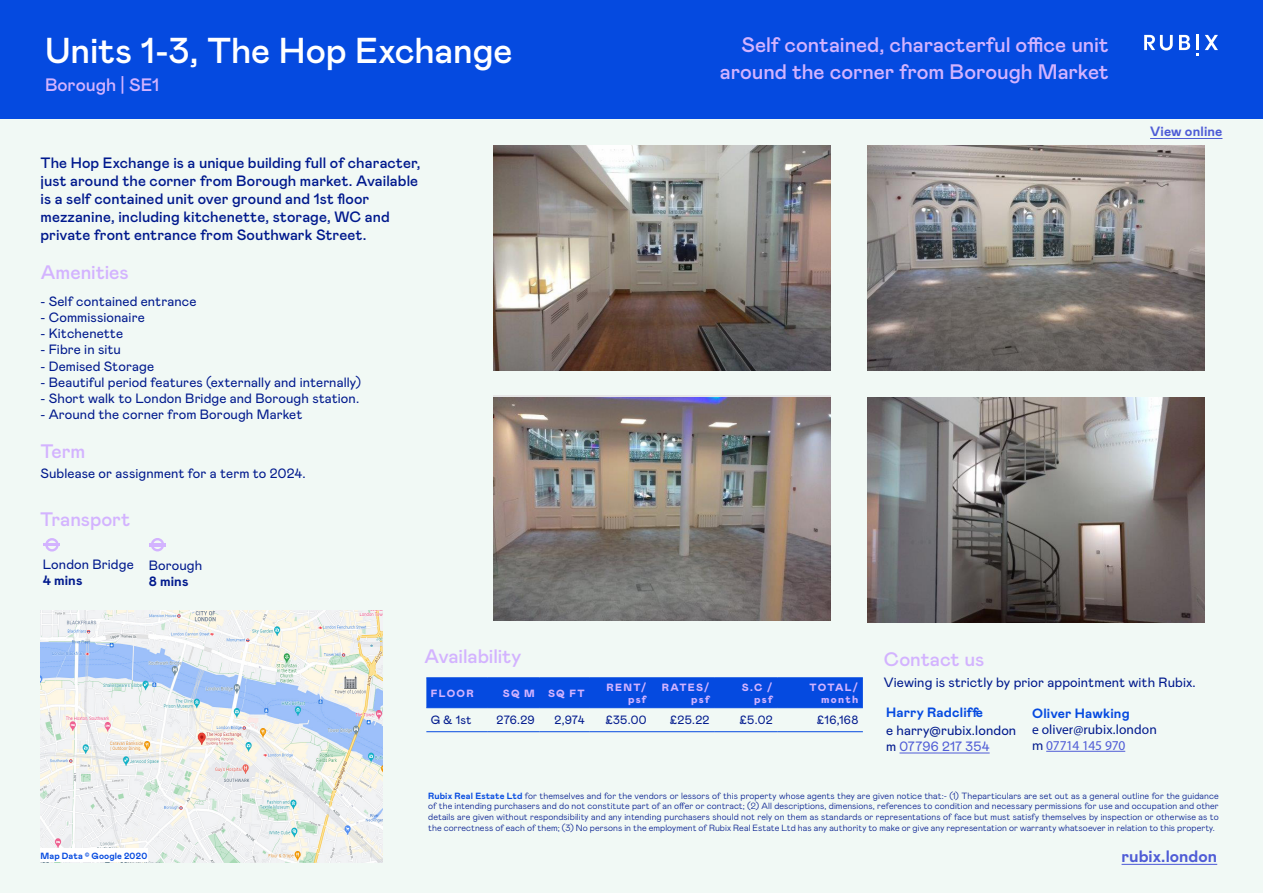
<style>
.page{position:relative;width:1263px;height:893px;background:#fff}
.page>*{position:absolute;margin:0;border:0;box-sizing:border-box;transform-origin:0 0}
.Heading{font:500 36px "Mabry";letter-spacing:-.005em;color:#fff}
.Completion_date{font:500 21px "Mabry";letter-spacing:-.005em;color:#d3b3ff}
.Sub_heading{font:500 19.5px "Mabry";letter-spacing:-.005em;color:#d3b3ff}
.Completion_date-2{font:500 18px "Mabry";letter-spacing:-.005em;color:#d3b3ff}
.t1{font:700 16.5px "Mabry";letter-spacing:.005em;color:#4f5cd6}
.Table_Body{font:500 15px/18px "Mabry";letter-spacing:.005em;color:#00198d}
.Table_Body-2{font:13.5px/16.2px "Mabry";letter-spacing:.01em;color:#00198d}
.Sub_heading-2{font:13.5px "Mabry";letter-spacing:.01em;color:#00198d}
.t2{font:13.5px/16.2px "Myriad Pro";letter-spacing:.005em;color:#00198d}
.t3{font:700 13.5px "Mabry";letter-spacing:.01em;color:#054ae0}
.Table_Body-3{font:700 13.5px "Mabry";letter-spacing:.01em;color:#4f5cd6}
.Table_Body-4{font:12px "Mabry";letter-spacing:.015em;color:#00198d}
.Table_Heading{font:900 10.5px/12.6px "Mabry";letter-spacing:.12em;color:#d3b3ff;text-align:right}
.t4{font:300 9px/10.8px "Mabry";letter-spacing:.01em;color:#00198d;text-align:justify}
.t5{font:700 9px "Mabry";letter-spacing:.015em;color:#054ae0}
.s1{font-weight:700}
.s2{color:#4f5cd6}
.s3{font-weight:700;color:#054ae0}
</style>
<div class="page">
<div style="left:0;top:0;width:1263px;height:132px;background:#054ae0"></div>
<div style="left:0;top:120px;width:1263px;height:773px;background:#f1f9f5"></div>
<div style="left:426px;top:678px;width:437px;height:29px;background:#054ae0"></div>
<hr style="left:426px;top:677px;width:62px;height:1px;background:#054ae0">
<hr style="left:488px;top:677px;width:51px;height:1px;background:#054ae0">
<hr style="left:539px;top:677px;width:50px;height:1px;background:#054ae0">
<hr style="left:589px;top:677px;width:62px;height:1px;background:#054ae0">
<hr style="left:651px;top:677px;width:63px;height:1px;background:#054ae0">
<hr style="left:714px;top:677px;width:63px;height:1px;background:#054ae0">
<hr style="left:777px;top:677px;width:86px;height:1px;background:#054ae0">
<hr style="left:426px;top:707px;width:62px;height:1px;background:#054ae0">
<hr style="left:488px;top:707px;width:51px;height:1px;background:#054ae0">
<hr style="left:539px;top:707px;width:50px;height:1px;background:#054ae0">
<hr style="left:589px;top:707px;width:62px;height:1px;background:#054ae0">
<hr style="left:651px;top:707px;width:63px;height:1px;background:#054ae0">
<hr style="left:714px;top:707px;width:63px;height:1px;background:#054ae0">
<hr style="left:777px;top:707px;width:86px;height:1px;background:#054ae0">
<hr style="left:426px;top:731px;width:62px;height:1px;background:#054ae0">
<hr style="left:488px;top:731px;width:51px;height:1px;background:#054ae0">
<hr style="left:539px;top:731px;width:50px;height:1px;background:#054ae0">
<hr style="left:589px;top:731px;width:62px;height:1px;background:#054ae0">
<hr style="left:651px;top:731px;width:63px;height:1px;background:#054ae0">
<hr style="left:714px;top:731px;width:63px;height:1px;background:#054ae0">
<hr style="left:777px;top:731px;width:86px;height:1px;background:#054ae0">
<hr style="left:1121px;top:864px;width:96px;height:1px;background:#4f5cd6">
<svg style="left:1179px;top:35px;width:11px;height:15px"></svg>
<hr style="left:1196px;top:35px;width:3px;height:15px;background:#fff">
<svg style="left:1144px;top:35px;width:29px;height:16px"></svg>
<svg style="left:1205px;top:35px;width:13px;height:15px"></svg>
<hr style="left:1150px;top:138px;width:72px;height:1px;background:#4f5cd6">
<svg style="left:45px;top:538px;width:14px;height:13px"></svg>
<hr style="left:44px;top:543px;width:16px;height:3px;background:#d3b3ff">
<img style="left:867px;top:397px;width:337px;height:225px">
<img style="left:40px;top:610px;width:342px;height:252px">
<div style="left:40px;top:849px;width:108px;height:13px;background:#fff"></div>
<svg style="left:151px;top:538px;width:13px;height:13px"></svg>
<hr style="left:150px;top:543px;width:16px;height:3px;background:#d3b3ff">
<img style="left:494px;top:397px;width:337px;height:223px">
<img style="left:494px;top:146px;width:337px;height:225px">
<img style="left:867px;top:146px;width:337px;height:225px">
<hr style="left:899px;top:753px;width:91px;height:1px;background:#4f5cd6">
<hr style="left:1046px;top:751px;width:79px;height:1px;background:#4f5cd6">
<p class="Heading" style="left:45px;top:25px;width:469px">Units 1-3, The Hop Exchange</p>
<p class="Completion_date-2" style="left:45px;top:72px;width:116px">Borough | SE1</p>
<p class="Table_Body" style="left:40px;top:153px;width:382px">The Hop Exchange is a unique building full of character, just around the corner from Borough market. Available is a self contained unit over ground and 1st floor mezzanine, including kitchenette, storage, WC and private front entrance from Southwark Street.</p>
<p class="Sub_heading" style="left:41px;top:258px;width:89px">Amenities</p>
<p class="Table_Body-2" style="left:40px;top:292px;width:158px">- Self contained entrance</p>
<p class="Table_Body-2" style="left:40px;top:308px;width:106px">- Commissionaire</p>
<p class="Table_Body-2" style="left:40px;top:325px;width:84px">- Kitchenette</p>
<p class="Table_Body-2" style="left:40px;top:341px;width:82px">- Fibre in situ</p>
<p class="Table_Body-2" style="left:40px;top:357px;width:115px">- Demised Storage</p>
<p class="Table_Body-2" style="left:40px;top:373px;width:322px">- Beautiful period features (externally and internally)</p>
<p class="Table_Body-2" style="left:40px;top:389px;width:320px">- Short walk to London Bridge and Borough station.</p>
<p class="Table_Body-2" style="left:40px;top:406px;width:263px">- Around the corner from Borough Market</p>
<p class="Sub_heading" style="left:40px;top:437px;width:46px">Term</p>
<p class="Sub_heading-2" style="left:40px;top:464px;width:267px">Sublease or assignment for a term to 2024.</p>
<p class="Sub_heading" style="left:40px;top:506px;width:92px">Transport</p>
<p class="Table_Body-2" style="left:43px;top:556px;width:93px">London Bridge<br><span class="s1">4 mins</span></p>
<p class="Table_Body-2" style="left:149px;top:557px;width:55px">Borough<br><span class="s1">8 mins</span></p>
<p class="Completion_date" style="left:742px;top:29px;width:369px">Self contained, characterful office unit</p>
<p class="Completion_date" style="left:720px;top:56px;width:390px">around the corner from Borough Market</p>
<p class="Table_Body-3" style="left:1150px;top:122px;width:74px">View online</p>
<p class="Sub_heading" style="left:424px;top:643px;width:98px">Availability</p>
<p class="Table_Heading" style="left:431px;top:687px;width:44px">FLOOR</p>
<p class="Table_Heading" style="left:503px;top:687px;width:33px">SQ M</p>
<p class="Table_Heading" style="left:548px;top:687px;width:38px">SQ FT</p>
<p class="Table_Heading" style="left:606px;top:680px;width:41px">RENT/ psf</p>
<p class="Table_Heading" style="left:662px;top:680px;width:49px">RATES/ psf</p>
<p class="Table_Heading" style="left:742px;top:680px;width:32px">S.C / psf</p>
<p class="Table_Heading" style="left:809px;top:680px;width:50px">TOTAL/ month</p>
<p class="Table_Body-4" style="left:431px;top:712px;width:42px">G &amp; 1st</p>
<p class="Table_Body-4" style="left:497px;top:712px;width:40px">276.29</p>
<p class="Table_Body-4" style="left:554px;top:712px;width:32px">2,974</p>
<p class="Table_Body-4" style="left:605px;top:712px;width:43px">£35.00</p>
<p class="Table_Body-4" style="left:670px;top:712px;width:41px">£25.22</p>
<p class="Table_Body-4" style="left:740px;top:712px;width:35px">£5.02</p>
<p class="Table_Body-4" style="left:817px;top:712px;width:43px">£16,168</p>
<p class="Sub_heading" style="left:884px;top:645px;width:102px">Contact us</p>
<p class="Table_Body-2" style="left:884px;top:673px;width:313px">Viewing is strictly by prior appointment with Rubix.</p>
<h3 class="t3" style="left:886px;top:703px;width:98px">Harry Radcliffe</h3>
<h3 class="Table_Body-2" style="left:886px;top:721px;width:132px">e harry@rubix.london m <span class="s2">07796 217 354</span></h3>
<h3 class="t3" style="left:1032px;top:703px;width:99px">Oliver Hawking</h3>
<h3 class="t2" style="left:1032px;top:721px;width:126px">e oliver@rubix.london m <span class="s2">07714 145 970</span></h3>
<p class="t5" style="left:40px;top:849px;width:108px">Map Data © Google 2020</p>
<p class="t4" style="left:428px;top:789px;width:792px"><span class="s3">Rubix Real Estate Ltd</span> for themselves and for the vendors or lessors of this property whose agents they are given notice that:- (1) Theparticulars are set out as a general outline for the guidance of the intending purchasers and do not constitute part of an offer or contract; (2) All descriptions, dimensions, references to condition and necessary permissions for use and occupation and other details are given without respondsibility and any intending purchasers should not rely on them as standards or representations of face but must satisfy themselves by inspection or otherwise as to the correctness of each of them; (3) No persons in the employment of Rubix Real Estate Ltd has any authority to make or give any representation or warranty whatsoever in relation to this property.</p>
<p class="t1" style="left:1121px;top:844px;width:97px">rubix.london</p>
</div>
